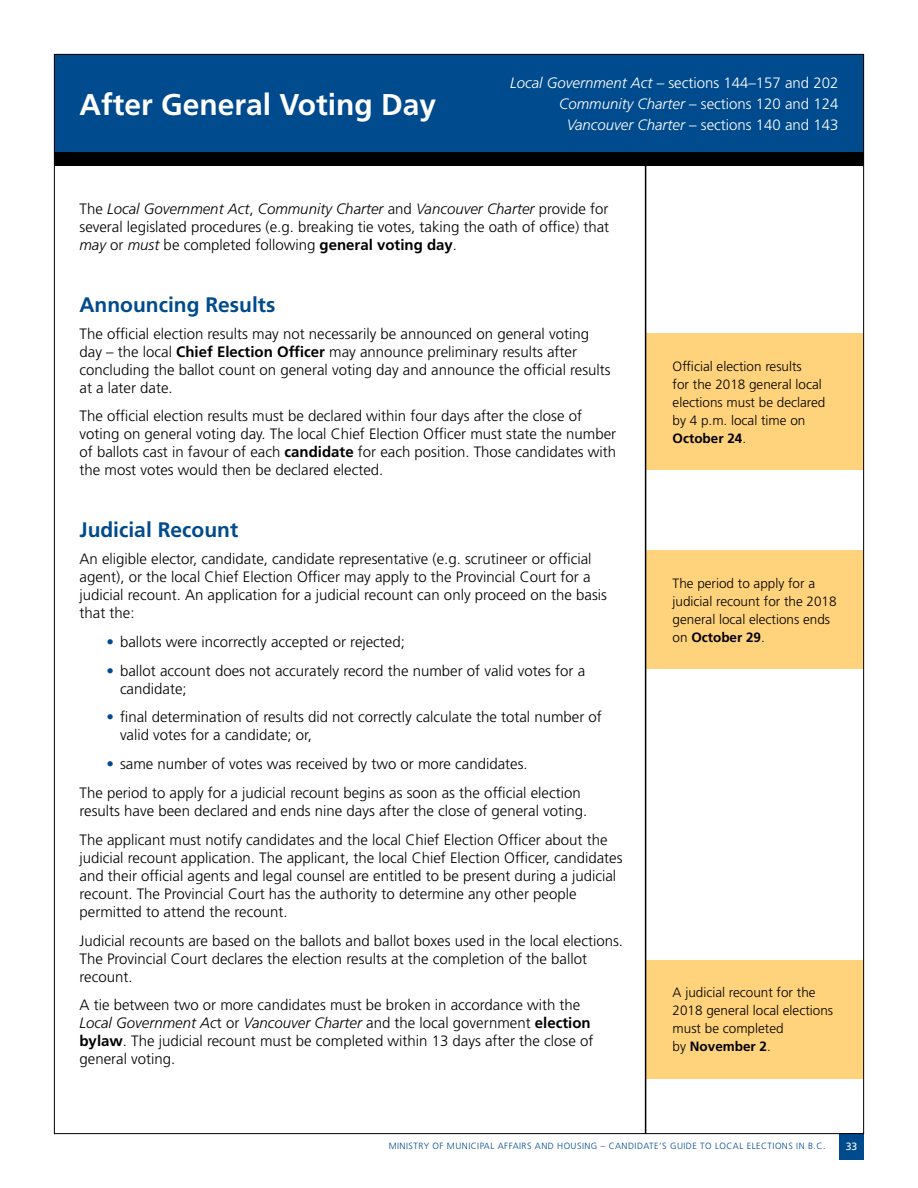
<style>
.page{position:relative;width:918px;height:1188px;background:#fff}
.page>*{position:absolute;margin:0;border:0;box-sizing:border-box;transform-origin:0 0}
.t1{font:700 30px "Frutiger LT Std";color:#fff}
.t2{font:700 21px "Frutiger LT Std";color:#004b8d}
.t3{font:300 15px/18px "Frutiger LT Std";color:#000}
.t4{font:300 15px/21px "Frutiger LT Std";color:#fff;text-align:right}
.t5{font:300 13.5px/18px "Frutiger LT Std";color:#000}
.t6{font:10.5px "Frutiger LT Std";color:#fff}
.t7{font:300 9px "Frutiger LT Std";letter-spacing:.05em;color:#004b8d}
.s1{font-style:italic}
.s2{font-weight:700}
.s3{color:#004b8d}
</style>
<div class="page">
<div style="left:839px;top:1133px;width:25px;height:27px;background:#004b8d"></div>
<div style="left:54px;top:54px;width:810px;height:99px;background:#004b8d"></div>
<div style="left:646px;top:334px;width:218px;height:136px;background:#ffd27c"></div>
<div style="left:646px;top:551px;width:218px;height:118px;background:#ffd27c"></div>
<div style="left:646px;top:960px;width:218px;height:118px;background:#ffd27c"></div>
<hr style="left:645px;top:159px;width:1px;height:975px;background:#000">
<div style="left:54px;top:152px;width:810px;height:14px;background:#000"></div>
<h1 class="t1" style="left:79px;top:87px;width:358px">After General Voting Day</h1>
<p class="t4" style="left:510px;top:73px;width:330px"><span class="s1">Local Government Act</span> – sections 144–157 and 202<br><span class="s1">Community Charter</span> – sections 120 and 124<br><span class="s1">Vancouver Charter</span> – sections 140 and 143</p>
<p class="t3" style="left:80px;top:200px;width:531px;text-align:justify">The <span class="s1">Local Government Act</span>, <span class="s1">Community Charter</span> and <span class="s1">Vancouver Charter</span> provide for several legislated procedures (e.g. breaking tie votes, taking the oath of office) that <span class="s1">may</span> or <span class="s1">must</span> be completed following <span class="s2">general voting day</span>.</p>
<h2 class="t2" style="left:80px;top:292px;width:197px">Announcing Results</h2>
<p class="t3" style="left:80px;top:325px;width:533px">The official election results may not necessarily be announced on general voting day – the local <span class="s2">Chief Election Officer</span> may announce preliminary results after concluding the ballot count on general voting day and announce the official results at a later date.</p>
<p class="t3" style="left:80px;top:407px;width:538px">The official election results must be declared within four days after the close of voting on general voting day. The local Chief Election Officer must state the number of ballots cast in favour of each <span class="s2">candidate</span> for each position. Those candidates with the most votes would then be declared elected.</p>
<h2 class="t2" style="left:80px;top:517px;width:160px">Judicial Recount</h2>
<p class="t3" style="left:80px;top:550px;width:529px">An eligible elector, candidate, candidate representative (e.g. scrutineer or official agent), or the local Chief Election Officer may apply to the Provincial Court for a judicial recount. An application for a judicial recount can only proceed on the basis that the:</p>
<p class="t3" style="left:106px;top:633px;width:300px"><span class="s3">•</span> ballots were incorrectly accepted or rejected;</p>
<p class="t3" style="left:120px;top:662px;width:467px;text-indent:-14px"><span class="s3">•</span> ballot account does not accurately record the number of valid votes for a candidate;</p>
<p class="t3" style="left:120px;top:709px;width:483px;text-indent:-14px"><span class="s3">•</span> final determination of results did not correctly calculate the total number of valid votes for a candidate; or,</p>
<p class="t3" style="left:80px;top:750px;width:503px;line-height:28.8px;text-indent:27px"><span class="s3">•</span> same number of votes was received by two or more candidates.<br>The period to apply for a judicial recount begins as soon as the official election</p>
<p class="t3" style="left:80px;top:797px;width:530px;line-height:28.8px">results have been declared and ends nine days after the close of general voting.<br>The applicant must notify candidates and the local Chief Election Officer about the</p>
<p class="t3" style="left:80px;top:849px;width:545px">judicial recount application. The applicant, the local Chief Election Officer, candidates and their official agents and legal counsel are entitled to be present during a judicial recount. The Provincial Court has the authority to determine any other people permitted to attend the recount.</p>
<p class="t3" style="left:80px;top:932px;width:545px">Judicial recounts are based on the ballots and ballot boxes used in the local elections.<br>The Provincial Court declares the election results at the completion of the ballot recount.</p>
<p class="t3" style="left:80px;top:997px;width:515px">A tie between two or more candidates must be broken in accordance with the <span class="s1">Local Government Ac</span>t or <span class="s1">Vancouver Charter</span> and the local government <span class="s2">election bylaw</span>. The judicial recount must be completed within 13 days after the close of general voting.</p>
<p class="t5" style="left:673px;top:357px;width:154px">Official election results<br>for the 2018 general local elections must be declared by 4 p.m. local time on<br><span class="s2">October 24</span>.</p>
<p class="t5" style="left:673px;top:574px;width:166px">The period to apply for a judicial recount for the 2018 general local elections ends on <span class="s2">October 29</span>.</p>
<p class="t5" style="left:673px;top:984px;width:162px">A judicial recount for the<br>2018 general local elections must be completed<br>by <span class="s2">November 2</span>.</p>
<p class="t7" style="left:389px;top:1141px;width:438px">MINISTRY OF MUNICIPAL AFFAIRS AND HOUSING – CANDIDATE’S GUIDE TO LOCAL ELECTIONS IN B.C.</p>
<p class="t6" style="left:846px;top:1140px;width:13px">33</p>
</div>
